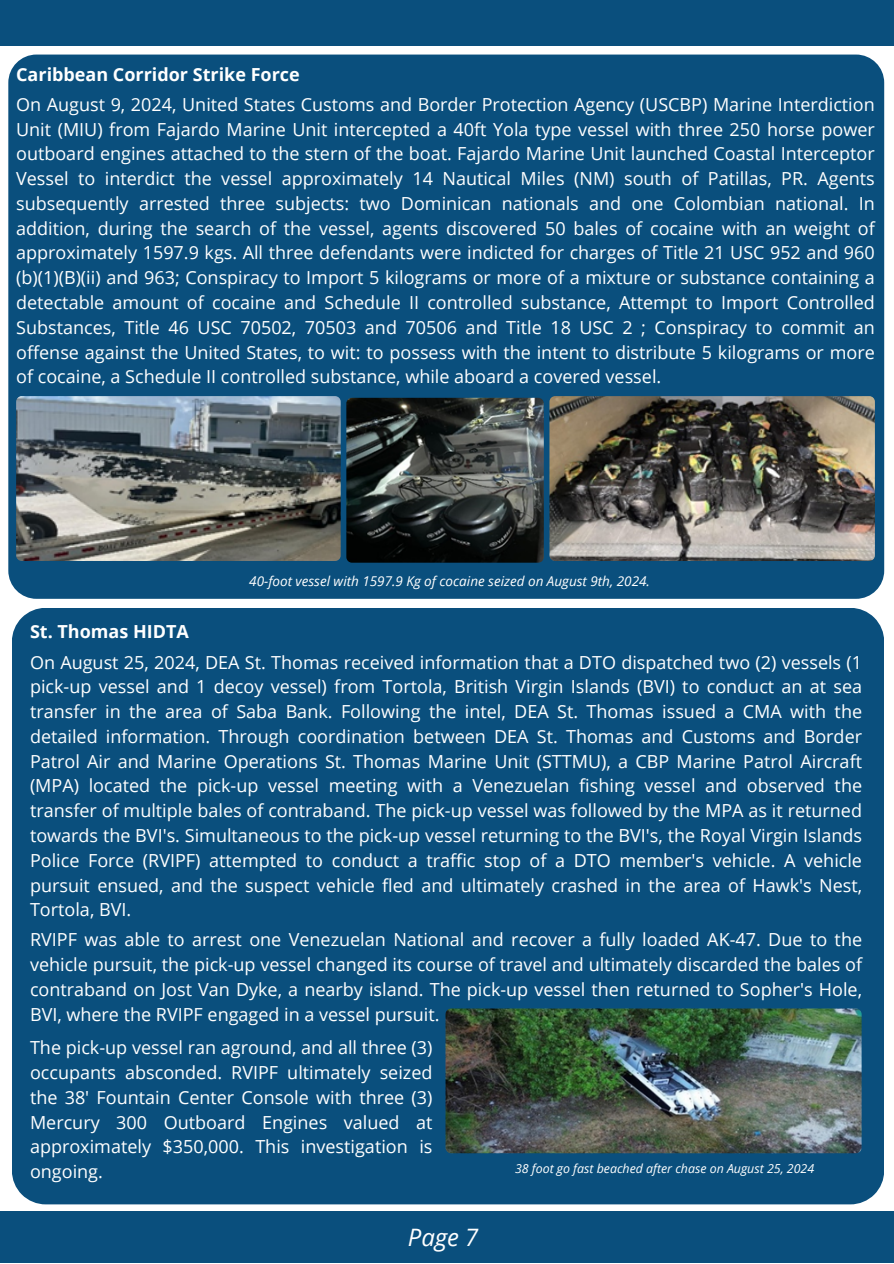
<style>
.page{position:relative;width:894px;height:1264px;background:#fff}
.page>*{position:absolute;margin:0;border:0;box-sizing:border-box;transform-origin:0 0}
.t1{font:italic 24px "Open Sans";color:#fff}
.t2{font:18px/24.8px "Open Sans";color:#fff;text-align:justify}
.t3{font:700 18px "Open Sans";color:#fff}
.t4{font:italic 13.5px "Open Sans";color:#fff}
.t5{font:italic 12.45px "Open Sans";color:#fff}
</style>
<div class="page">
<div style="left:0;top:1211px;width:893px;height:52px;background:#0a4f7d"></div>
<div style="left:0;top:0;width:893px;height:45px;background:#0a4f7d"></div>
<div style="left:8px;top:55px;width:875px;height:544px;background:#0a4f7d;border-radius:28px"></div>
<div style="left:12px;top:608px;width:871px;height:596px;background:#0a4f7d"></div>
<img style="left:16px;top:396px;width:324px;height:165px;border-radius:6px">
<img style="left:346px;top:398px;width:197px;height:164px;border-radius:6px">
<img style="left:549px;top:396px;width:325px;height:165px;border-radius:6px">
<img style="left:445px;top:1008px;width:416px;height:145px;border-radius:6px">
<p class="t3" style="left:16px;top:61px;width:285px">Caribbean Corridor Strike Force</p>
<h2 class="t2" style="left:16px;top:92px;width:860px">On August 9, 2024, United States Customs and Border Protection Agency (USCBP) Marine Interdiction Unit (MIU) from Fajardo Marine Unit intercepted a 40ft Yola type vessel with three 250 horse power outboard engines attached to the stern of the boat. Fajardo Marine Unit launched Coastal Interceptor Vessel to interdict the vessel approximately 14 Nautical Miles (NM) south of Patillas, PR. Agents subsequently arrested three subjects: two Dominican nationals and one Colombian national. In addition, during the search of the vessel, agents discovered 50 bales of cocaine with an weight of approximately 1597.9 kgs. All three defendants were indicted for charges of Title 21 USC 952 and 960 (b)(1)(B)(ii) and 963; Conspiracy to Import 5 kilograms or more of a mixture or substance containing a detectable amount of cocaine and Schedule II controlled substance, Attempt to Import Controlled Substances, Title 46 USC 70502, 70503 and 70506 and Title 18 USC 2 ; Conspiracy to commit an offense against the United States, to wit: to possess with the intent to distribute 5 kilograms or more of cocaine, a Schedule II controlled substance, while aboard a covered vessel.</h2>
<h1 class="t4" style="left:249px;top:571px;width:402px">40-foot vessel with 1597.9 Kg of cocaine seized on August 9th, 2024.</h1>
<h3 class="t3" style="left:30px;top:619px;width:160px">St. Thomas HIDTA</h3>
<h3 class="t2" style="left:30px;top:649px;width:833px">On August 25, 2024, DEA St. Thomas received information that a DTO dispatched two (2) vessels (1 pick-up vessel and 1 decoy vessel) from Tortola, British Virgin Islands (BVI) to conduct an at sea transfer in the area of Saba Bank. Following the intel, DEA St. Thomas issued a CMA with the detailed information. Through coordination between DEA St. Thomas and Customs and Border Patrol Air and Marine Operations St. Thomas Marine Unit (STTMU), a CBP Marine Patrol Aircraft (MPA) located the pick-up vessel meeting with a Venezuelan fishing vessel and observed the transfer of multiple bales of contraband. The pick-up vessel was followed by the MPA as it returned towards the BVI's. Simultaneous to the pick-up vessel returning to the BVI's, the Royal Virgin Islands Police Force (RVIPF) attempted to conduct a traffic stop of a DTO member's vehicle. A vehicle pursuit ensued, and the suspect vehicle fled and ultimately crashed in the area of Hawk's Nest, Tortola, BVI.</h3>
<p class="t2" style="left:30px;top:927px;width:833px">RVIPF was able to arrest one Venezuelan National and recover a fully loaded AK-47. Due to the vehicle pursuit, the pick-up vessel changed its course of travel and ultimately discarded the bales of contraband on Jost Van Dyke, a nearby island. The pick-up vessel then returned to Sopher's Hole, BVI, where the RVIPF engaged in a vessel pursuit.</p>
<h3 class="t2" style="left:30px;top:1034px;width:404px">The pick-up vessel ran aground, and all three (3) occupants absconded. RVIPF ultimately seized the 38' Fountain Center Console with three (3)<br>Mercury 300 Outboard Engines valued at approximately $350,000. This investigation is ongoing.</h3>
<p class="t5" style="left:515px;top:1160px;width:300px">38 foot go fast beached after chase on August 25, 2024</p>
<p class="t1" style="left:408px;top:1220px;width:72px">Page 7</p>
</div>
